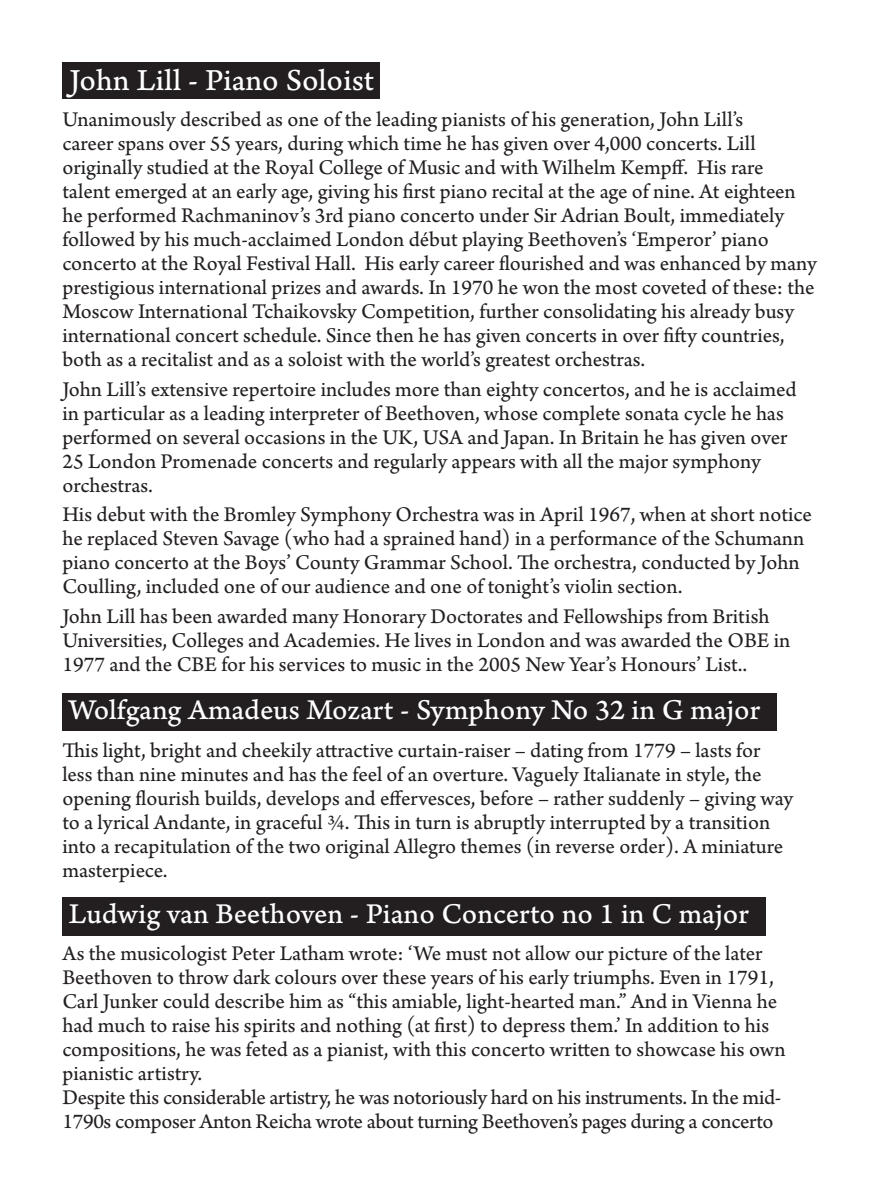
<style>
.page{position:relative;width:879px;height:1191px;background:#fff}
.page>*{position:absolute;margin:0;border:0;box-sizing:border-box;transform-origin:0 0}
.t1{font:32px "Arno Pro Caption";color:#fff}
.t2{font:30px "Arno Pro Caption";letter-spacing:-.005em;color:#fff}
.t3{font:22px/24px "Arno Pro Sm Text";color:#231f20}
</style>
<div class="page">
<div style="left:63px;top:62px;width:317px;height:37px;background:#231f20"></div>
<div style="left:62px;top:693px;width:715px;height:37px;background:#231f20"></div>
<div style="left:62px;top:897px;width:703px;height:38px;background:#231f20"></div>
<p class="t1" style="left:70px;top:61px;width:306px">John Lill - Piano Soloist</p>
<p class="t3" style="left:62px;top:108px;width:756px">Unanimously described as one of the leading pianists of his generation, John Lill’s<br>career spans over 55 years, during which time he has given over 4,000 concerts. Lill originally studied at the Royal College of Music and with Wilhelm Kempff. His rare talent emerged at an early age, giving his first piano recital at the age of nine. At eighteen he performed Rachmaninov’s 3rd piano concerto under Sir Adrian Boult, immediately followed by his much-acclaimed London début playing Beethoven’s ‘Emperor’ piano concerto at the Royal Festival Hall. His early career flourished and was enhanced by many prestigious international prizes and awards. In 1970 he won the most coveted of these: the Moscow International Tchaikovsky Competition, further consolidating his already busy international concert schedule. Since then he has given concerts in over fifty countries, both as a recitalist and as a soloist with the world’s greatest orchestras.</p>
<p class="t3" style="left:62px;top:378px;width:736px">John Lill’s extensive repertoire includes more than eighty concertos, and he is acclaimed in particular as a leading interpreter of Beethoven, whose complete sonata cycle he has performed on several occasions in the UK, USA and Japan. In Britain he has given over 25 London Promenade concerts and regularly appears with all the major symphony orchestras.</p>
<p class="t3" style="left:62px;top:504px;width:751px">His debut with the Bromley Symphony Orchestra was in April 1967, when at short notice he replaced Steven Savage (who had a sprained hand) in a performance of the Schumann piano concerto at the Boys’ County Grammar School. The orchestra, conducted by John Coulling, included one of our audience and one of tonight’s violin section.</p>
<p class="t3" style="left:62px;top:605px;width:729px">John Lill has been awarded many Honorary Doctorates and Fellowships from British<br>Universities, Colleges and Academies. He lives in London and was awarded the OBE in<br>1977 and the CBE for his services to music in the 2005 New Year’s Honours’ List..</p>
<p class="t2" style="left:69px;top:692px;width:693px">Wolfgang Amadeus Mozart - Symphony No 32 in G major</p>
<p class="t3" style="left:62px;top:740px;width:732px">This light, bright and cheekily attractive curtain-raiser – dating from 1779 – lasts for less than nine minutes and has the feel of an overture. Vaguely Italianate in style, the opening flourish builds, develops and effervesces, before – rather suddenly – giving way to a lyrical Andante, in graceful ¾. This in turn is abruptly interrupted by a transition into a recapitulation of the two original Allegro themes (in reverse order). A miniature masterpiece.</p>
<p class="t2" style="left:69px;top:896px;width:681px">Ludwig van Beethoven - Piano Concerto no 1 in C major</p>
<p class="t3" style="left:62px;top:942px;width:725px">As the musicologist Peter Latham wrote: ‘We must not allow our picture of the later Beethoven to throw dark colours over these years of his early triumphs. Even in 1791, Carl Junker could describe him as “this amiable, light-hearted man.” And in Vienna he had much to raise his spirits and nothing (at first) to depress them.’ In addition to his compositions, he was feted as a pianist, with this concerto written to showcase his own pianistic artistry.</p>
<p class="t3" style="left:62px;top:1086px;width:720px">Despite this considerable artistry, he was notoriously hard on his instruments. In the mid-<br>1790s composer Anton Reicha wrote about turning Beethoven’s pages during a concerto</p>
</div>
